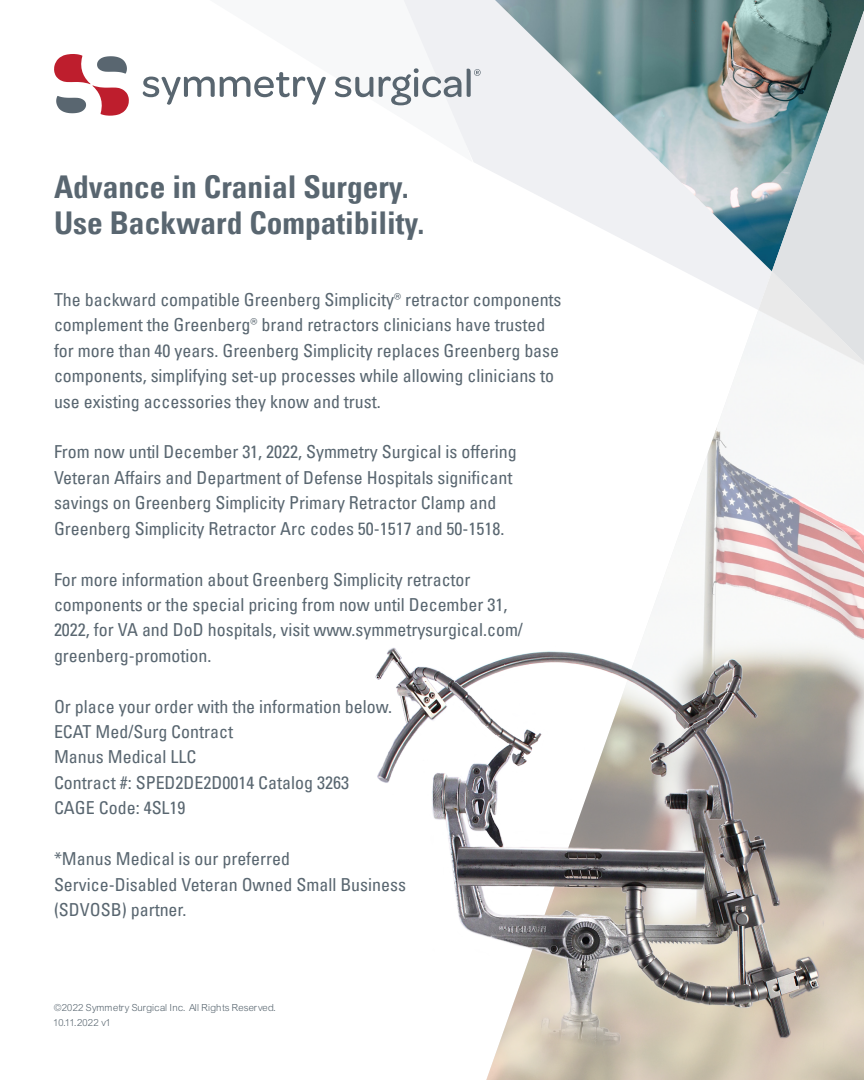
<style>
.page{position:relative;width:864px;height:1080px;background:#fff}
.page>*{position:absolute;margin:0;border:0;box-sizing:border-box;transform-origin:0 0}
.t1{font:700 condensed 31.35px/35.8px "Univers LT Pro";color:#596670}
.t2{font:condensed 18px/25.3px "Univers LT Pro";color:#596670}
.t3{font:10.5px/15.1px "Arial Lgt";color:#596670}
</style>
<div class="page">
<svg style="left:404px;top:0;width:354px;height:310px"></svg>
<img style="left:495px;top:0;width:369px;height:271px">
<img style="left:486px;top:312px;width:378px;height:768px">
<svg style="left:758px;top:11px;width:106px;height:354px;background:#aebdbf"></svg>
<svg style="left:54px;top:54px;width:75px;height:62px"></svg>
<svg style="left:143px;top:72px;width:183px;height:33px"></svg>
<svg style="left:335px;top:77px;width:38px;height:20px"></svg>
<svg style="left:379px;top:68px;width:82px;height:37px"></svg>
<svg style="left:467px;top:69px;width:14px;height:28px"></svg>
<img style="left:375px;top:639px;width:449px;height:414px">
<h1 class="t1" style="left:54px;top:169px;width:372px">Advance in Cranial Surgery.<br>Use Backward Compatibility.</h1>
<p class="t2" style="left:54px;top:286px;width:509px">The backward compatible Greenberg Simplicity® retractor components complement the Greenberg® brand retractors clinicians have trusted for more than 40 years. Greenberg Simplicity replaces Greenberg base components, simplifying set-up processes while allowing clinicians to use existing accessories they know and trust.</p>
<p class="t2" style="left:54px;top:439px;width:464px">From now until December 31, 2022, Symmetry Surgical is offering Veteran Affairs and Department of Defense Hospitals significant savings on Greenberg Simplicity Primary Retractor Clamp and Greenberg Simplicity Retractor Arc codes 50-1517 and 50-1518.</p>
<p class="t2" style="left:54px;top:566px;width:470px">For more information about Greenberg Simplicity retractor components or the special pricing from now until December 31, 2022, for VA and DoD hospitals, visit www.symmetrysurgical.com/ greenberg-promotion.</p>
<p class="t2" style="left:54px;top:693px;width:340px">Or place your order with the information below.<br>ECAT Med/Surg Contract<br>Manus Medical LLC<br>Contract #: SPED2DE2D0014 Catalog 3263<br>CAGE Code: 4SL19</p>
<p class="t2" style="left:54px;top:846px;width:354px">*Manus Medical is our preferred<br>Service-Disabled Veteran Owned Small Business (SDVOSB) partner.</p>
<p class="t3" style="left:54px;top:1000px;width:224px">©2022 Symmetry Surgical Inc. All Rights Reserved.<br>10.11.2022 v1</p>
</div>
